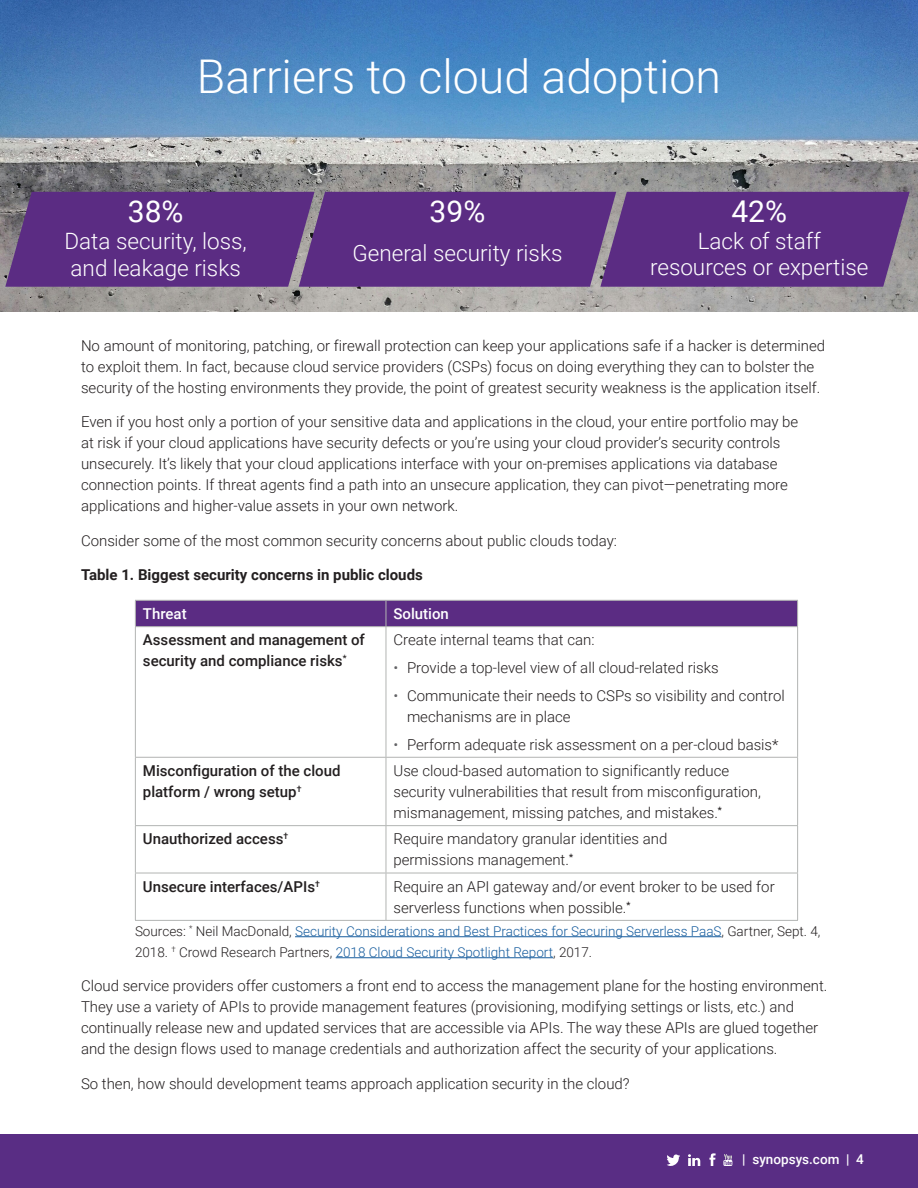
<style>
.page{position:relative;width:918px;height:1188px;background:#fff}
.page>*{position:absolute;margin:0;border:0;box-sizing:border-box;transform-origin:0 0}
.BODY_COPY{font:300 46.5px "Roboto";color:#fff}
.BODY_COPY-2{font:30px "Roboto";color:#fff}
.BODY_COPY-3{font:300 22.5px/27px "Roboto";color:#fff}
.BODY_COPY-4{font:300 15px/21px "Roboto";color:#231f20}
.BODY_COPY-5{font:500 15px/21px "Roboto";color:#231f20}
.BODY_COPY-6{font:700 15px "Roboto";color:#231f20}
.BODY_COPY-7{font:500 15px "Roboto";color:#fff}
.List_Paragraph{font:300 13.5px/21px "Roboto";color:#175d9e}
.t1{font:500 13.5px "Roboto";color:#fff}
.s1{color:#636366}
.s2{color:#231f20}
</style>
<div class="page">
<div style="left:0;top:1134px;width:918px;height:54px;background:#592d84"></div>
<svg style="left:667px;top:1154px;width:13px;height:12px"></svg>
<svg style="left:709px;top:1153px;width:7px;height:13px"></svg>
<svg style="left:723px;top:1154px;width:9px;height:12px"></svg>
<svg style="left:688px;top:1154px;width:12px;height:12px"></svg>
<hr style="left:295px;top:936px;width:427px;height:1px;background:#175d9e">
<hr style="left:336px;top:957px;width:217px;height:1px;background:#175d9e">
<div style="left:135px;top:600px;width:663px;height:26px;background:#5b2c83"></div>
<hr style="left:135px;top:626px;width:251px;height:1px;background:#b2b4b3">
<hr style="left:135px;top:627px;width:1px;height:130px;background:#b2b4b3">
<hr style="left:386px;top:626px;width:412px;height:1px;background:#b2b4b3">
<hr style="left:386px;top:627px;width:1px;height:130px;background:#b2b4b3">
<hr style="left:797px;top:627px;width:1px;height:130px;background:#b2b4b3">
<hr style="left:135px;top:757px;width:251px;height:1px;background:#b2b4b3">
<hr style="left:135px;top:758px;width:1px;height:67px;background:#b2b4b3">
<hr style="left:386px;top:757px;width:412px;height:1px;background:#b2b4b3">
<hr style="left:386px;top:758px;width:1px;height:67px;background:#b2b4b3">
<hr style="left:797px;top:758px;width:1px;height:67px;background:#b2b4b3">
<hr style="left:135px;top:825px;width:251px;height:1px;background:#b2b4b3">
<hr style="left:135px;top:826px;width:1px;height:47px;background:#b2b4b3">
<hr style="left:386px;top:825px;width:412px;height:1px;background:#b2b4b3">
<hr style="left:386px;top:826px;width:1px;height:47px;background:#b2b4b3">
<hr style="left:797px;top:826px;width:1px;height:47px;background:#b2b4b3">
<hr style="left:135px;top:873px;width:251px;height:1px;background:#b2b4b3">
<hr style="left:135px;top:873px;width:1px;height:47px;background:#b2b4b3">
<hr style="left:386px;top:873px;width:412px;height:1px;background:#b2b4b3">
<hr style="left:386px;top:873px;width:1px;height:47px;background:#b2b4b3">
<hr style="left:797px;top:873px;width:1px;height:47px;background:#b2b4b3">
<hr style="left:135px;top:920px;width:251px;height:1px;background:#b2b4b3">
<hr style="left:386px;top:920px;width:412px;height:1px;background:#b2b4b3">
<img style="left:0;top:0;width:918px;height:312px">
<svg style="left:1px;top:192px;width:913px;height:95px;background:#5e3284"></svg>
<p class="BODY_COPY" style="left:197px;top:44px;width:526px">Barriers to cloud adoption</p>
<p class="BODY_COPY-2" style="left:128px;top:190px;width:57px">38%</p>
<p class="BODY_COPY-2" style="left:430px;top:190px;width:57px">39%</p>
<p class="BODY_COPY-2" style="left:731px;top:190px;width:57px">42%</p>
<p class="BODY_COPY-3" style="left:64px;top:227px;width:184px">Data security, loss, and leakage risks</p>
<p class="BODY_COPY-3" style="left:650px;top:228px;width:220px;line-height:25.5px;text-align:center">Lack of staff resources or expertise</p>
<p class="BODY_COPY-3" style="left:352px;top:239px;width:212px">General security risks</p>
<p class="BODY_COPY-4" style="left:81px;top:335px;width:746px">No amount of monitoring, patching, or firewall protection can keep your applications safe if a hacker is determined to exploit them. In fact, because cloud service providers (CSPs) focus on doing everything they can to bolster the security of the hosting environments they provide, the point of greatest security weakness is the application itself.</p>
<p class="BODY_COPY-4" style="left:81px;top:411px;width:719px">Even if you host only a portion of your sensitive data and applications in the cloud, your entire portfolio may be at risk if your cloud applications have security defects or you’re using your cloud provider’s security controls unsecurely. It’s likely that your cloud applications interface with your on-premises applications via database connection points. If threat agents find a path into an unsecure application, they can pivot—penetrating more applications and higher-value assets in your own network.</p>
<p class="BODY_COPY-4" style="left:81px;top:530px;width:538px">Consider some of the most common security concerns about public clouds today:</p>
<p class="BODY_COPY-6" style="left:81px;top:565px;width:343px">Table 1. Biggest security concerns in public clouds</p>
<p class="BODY_COPY-7" style="left:143px;top:603px;width:45px">Threat</p>
<p class="BODY_COPY-7" style="left:394px;top:603px;width:57px">Solution</p>
<p class="BODY_COPY-5" style="left:143px;top:629px;width:224px">Assessment and management of security and compliance risks<sup>*</sup></p>
<p class="BODY_COPY-4" style="left:394px;top:629px;width:202px">Create internal teams that can:</p>
<p class="BODY_COPY-4" style="left:394px;top:657px;width:327px"><span class="s1">•</span> Provide a top-level view of all cloud-related risks</p>
<p class="BODY_COPY-4" style="left:407px;top:685px;width:379px;text-indent:-14px"><span class="s1">•</span> Communicate their needs to CSPs so visibility and control mechanisms are in place</p>
<p class="BODY_COPY-4" style="left:394px;top:733px;width:387px"><span class="s1">•</span> Perform adequate risk assessment on a per-cloud basis*</p>
<p class="BODY_COPY-5" style="left:143px;top:760px;width:199px">Misconfiguration of the cloud platform / wrong setup<sup>†</sup></p>
<p class="BODY_COPY-4" style="left:394px;top:760px;width:369px">Use cloud-based automation to significantly reduce security vulnerabilities that result from misconfiguration, mismanagement, missing patches, and mistakes.<sup>*</sup></p>
<p class="BODY_COPY-5" style="left:143px;top:828px;width:147px">Unauthorized access<sup>†</sup></p>
<p class="BODY_COPY-4" style="left:394px;top:828px;width:275px">Require mandatory granular identities and permissions management.<sup>*</sup></p>
<p class="BODY_COPY-5" style="left:143px;top:875px;width:178px">Unsecure interfaces/APIs<sup>†</sup></p>
<p class="BODY_COPY-4" style="left:394px;top:875px;width:383px">Require an API gateway and/or event broker to be used for serverless functions when possible.<sup>*</sup></p>
<p class="List_Paragraph" style="left:135px;top:920px;width:687px"><span class="s2">Sources:</span> <sup>*</sup> <span class="s2">Neil MacDonald,</span> Security Considerations and Best Practices for Securing Serverless PaaS<span class="s2">, Gartner, Sept. 4,<br>2018.</span> <sup>†</sup> <span class="s2">Crowd Research Partners,</span> 2018 Cloud Security Spotlight Report<span class="s2">, 2017.</span></p>
<p class="BODY_COPY-4" style="left:81px;top:975px;width:748px">Cloud service providers offer customers a front end to access the management plane for the hosting environment.<br>They use a variety of APIs to provide management features (provisioning, modifying settings or lists, etc.) and continually release new and updated services that are accessible via APIs. The way these APIs are glued together and the design flows used to manage credentials and authorization affect the security of your applications.</p>
<p class="BODY_COPY-4" style="left:81px;top:1072px;width:550px">So then, how should development teams approach application security in the cloud?</p>
<p class="t1" style="left:742px;top:1149px;width:123px">| synopsys.com | 4</p>
</div>
